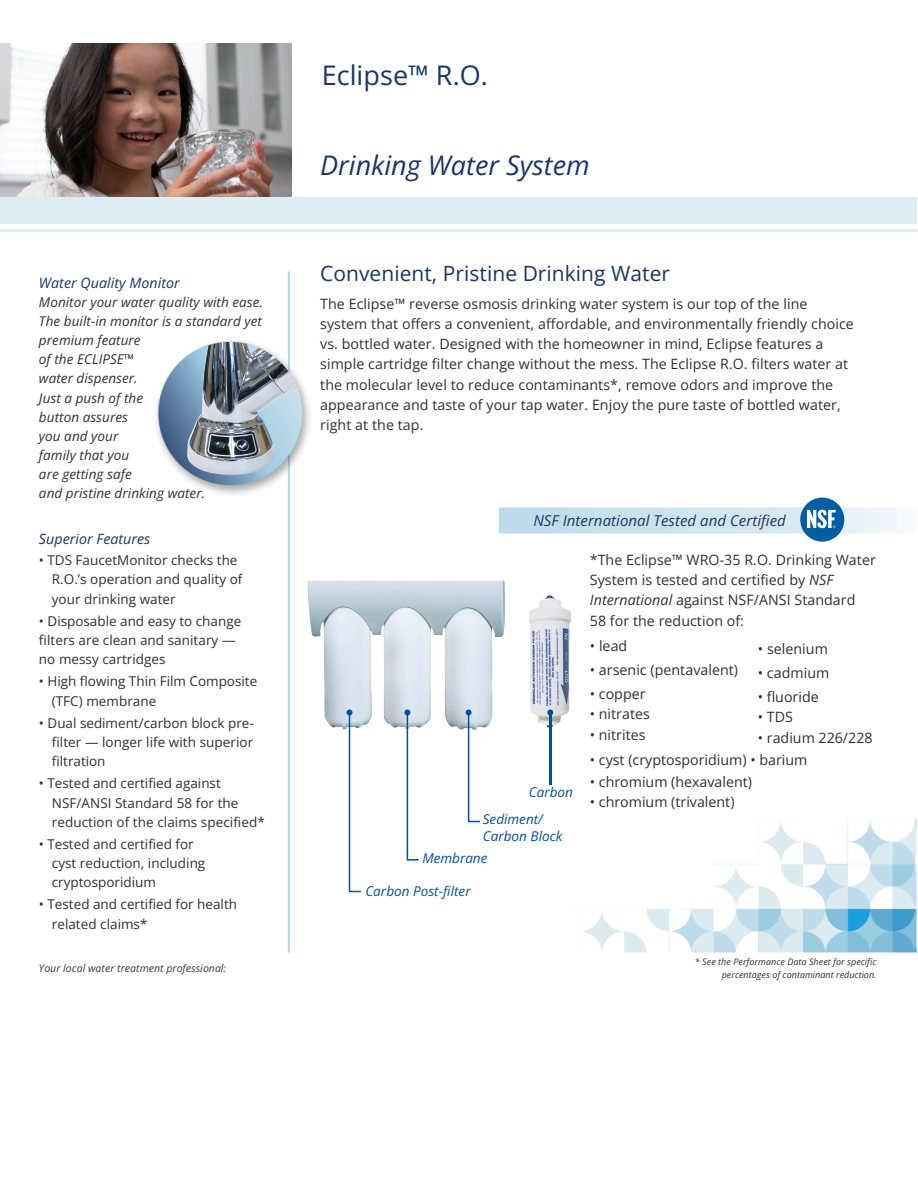
<style>
.page{position:relative;width:918px;height:1188px;background:#fff}
.page>*{position:absolute;margin:0;border:0;box-sizing:border-box;transform-origin:0 0}
.t1{font:italic 27px "Open Sans";color:#183567}
.t2{font:27px "Open Sans";letter-spacing:.005em;color:#183567}
.t3{font:21px "Open Sans";color:#183567}
.t4{font:italic 15px "Open Sans";letter-spacing:.005em;color:#183567}
.t5{font:14.25px/20.2px "Open Sans";letter-spacing:.005em;color:#312e2f}
.t6{font:italic 14.25px "Open Sans";letter-spacing:.005em;color:#183567}
.t7{font:13.5px/19.2px "Open Sans";color:#312e2f}
.t8{font:italic 13.5px/19.2px "Open Sans";letter-spacing:.005em;color:#312e2f}
.t9{font:italic 13.5px/16.8px "Open Sans";color:#004f9f}
.t10{font:italic 10.5px "Open Sans";letter-spacing:.005em;color:#343a3f}
.t11{font:italic 9px "Open Sans";letter-spacing:.005em;color:#312e2f}
.s1{font-style:italic}
</style>
<div class="page">
<img style="left:288px;top:272px;width:629px;height:681px">
<img style="left:0;top:44px;width:291px;height:153px">
<div style="left:0;top:197px;width:917px;height:26px;background:#deedf4"></div>
<hr style="left:0;top:230px;width:917px;height:1px;background:#deedf4">
<svg style="left:800px;top:498px;width:44px;height:44px"></svg>
<svg style="left:807px;top:510px;width:9px;height:18px"></svg>
<svg style="left:828px;top:510px;width:8px;height:18px"></svg>
<svg style="left:817px;top:510px;width:10px;height:18px"></svg>
<img style="left:307px;top:581px;width:264px;height:149px">
<svg style="left:349px;top:713px;width:12px;height:179px"></svg>
<svg style="left:347px;top:710px;width:6px;height:6px"></svg>
<svg style="left:407px;top:713px;width:12px;height:148px"></svg>
<svg style="left:404px;top:710px;width:6px;height:6px"></svg>
<svg style="left:468px;top:713px;width:12px;height:109px"></svg>
<svg style="left:466px;top:710px;width:6px;height:6px"></svg>
<hr style="left:550px;top:713px;width:1px;height:71px;background:#004f9f">
<svg style="left:547px;top:710px;width:6px;height:6px"></svg>
<img style="left:156px;top:338px;width:156px;height:157px">
<img style="left:157px;top:341px;width:146px;height:145px">
<img style="left:187px;top:342px;width:113px;height:133px">
<h1 class="t2" style="left:322px;top:56px;width:168px">Eclipse™ R.O.</h1>
<h1 class="t1" style="left:320px;top:146px;width:271px">Drinking Water System</h1>
<h2 class="t3" style="left:320px;top:258px;width:351px">Convenient, Pristine Drinking Water</h2>
<h4 class="t6" style="left:39px;top:273px;width:142px">Water Quality Monitor</h4>
<h4 class="t8" style="left:39px;top:292px;width:225px">Monitor your water quality with ease.<br>The built-in monitor is a standard yet premium feature<br>of the ECLIPSE™<br>water dispenser.<br>Just a push of the<br>button assures<br>you and your<br>family that you<br>are getting safe<br>and pristine drinking water.</h4>
<h3 class="t5" style="left:320px;top:293px;width:535px">The Eclipse™ reverse osmosis drinking water system is our top of the line system that offers a convenient, affordable, and environmentally friendly choice vs. bottled water. Designed with the homeowner in mind, Eclipse features a simple cartridge filter change without the mess. The Eclipse R.O. filters water at the molecular level to reduce contaminants*, remove odors and improve the appearance and taste of your tap water. Enjoy the pure taste of bottled water, right at the tap.</h3>
<h3 class="t6" style="left:39px;top:528px;width:113px">Superior Features</h3>
<h4 class="t7" style="left:39px;top:550px;width:200px">• TDS FaucetMonitor checks the</h4>
<h4 class="t7" style="left:52px;top:570px;width:192px">R.O.’s operation and quality of your drinking water</h4>
<h4 class="t7" style="left:39px;top:611px;width:204px">• Disposable and easy to change filters are clean and sanitary — no messy cartridges</h4>
<h4 class="t7" style="left:39px;top:671px;width:220px">• High flowing Thin Film Composite</h4>
<h4 class="t7" style="left:52px;top:691px;width:106px">(TFC) membrane</h4>
<h4 class="t7" style="left:39px;top:713px;width:216px">• Dual sediment/carbon block pre-</h4>
<h4 class="t7" style="left:52px;top:732px;width:203px">filter — longer life with superior filtration</h4>
<h4 class="t7" style="left:39px;top:773px;width:183px">• Tested and certified against</h4>
<h4 class="t7" style="left:52px;top:793px;width:214px">NSF/ANSI Standard 58 for the reduction of the claims specified*</h4>
<h4 class="t7" style="left:39px;top:834px;width:156px">• Tested and certified for</h4>
<h4 class="t7" style="left:52px;top:853px;width:155px">cyst reduction, including cryptosporidium</h4>
<h4 class="t7" style="left:39px;top:895px;width:200px">• Tested and certified for health</h4>
<h4 class="t7" style="left:52px;top:914px;width:97px">related claims*</h4>
<h5 class="t10" style="left:39px;top:961px;width:189px">Your local water treatment professional:</h5>
<h3 class="t4" style="left:533px;top:510px;width:254px">NSF International Tested and Certified</h3>
<h4 class="t9" style="left:529px;top:783px;width:46px">Carbon</h4>
<h4 class="t9" style="left:483px;top:811px;width:81px">Sediment/<br>Carbon Block</h4>
<h4 class="t9" style="left:422px;top:849px;width:67px">Membrane</h4>
<h4 class="t9" style="left:365px;top:882px;width:107px">Carbon Post-filter</h4>
<h3 class="t5" style="left:590px;top:549px;width:288px">*The Eclipse™ WRO-35 R.O. Drinking Water System is tested and certified by <span class="s1">NSF International</span> against NSF/ANSI Standard<br>58 for the reduction of:</h3>
<h3 class="t5" style="left:590px;top:636px;width:39px">• lead</h3>
<h3 class="t5" style="left:590px;top:659px;width:150px">• arsenic (pentavalent)</h3>
<h3 class="t5" style="left:590px;top:683px;width:57px">• copper</h3>
<h3 class="t5" style="left:590px;top:703px;width:62px">• nitrates</h3>
<h3 class="t5" style="left:590px;top:725px;width:57px">• nitrites</h3>
<h3 class="t5" style="left:758px;top:639px;width:72px">• selenium</h3>
<h3 class="t5" style="left:758px;top:662px;width:73px">• cadmium</h3>
<h3 class="t5" style="left:758px;top:686px;width:62px">• fluoride</h3>
<h3 class="t5" style="left:758px;top:706px;width:37px">• TDS</h3>
<h3 class="t5" style="left:758px;top:728px;width:116px">• radium 226/228</h3>
<h3 class="t5" style="left:590px;top:750px;width:219px">• cyst (cryptosporidium) • barium</h3>
<h3 class="t5" style="left:590px;top:771px;width:164px">• chromium (hexavalent)</h3>
<h3 class="t5" style="left:590px;top:791px;width:146px">• chromium (trivalent)</h3>
<p class="t11" style="left:695px;top:955px;width:183px">* See the Performance Data Sheet for specific</p>
<p class="t11" style="left:722px;top:969px;width:156px">percentages of contaminant reduction.</p>
</div>
